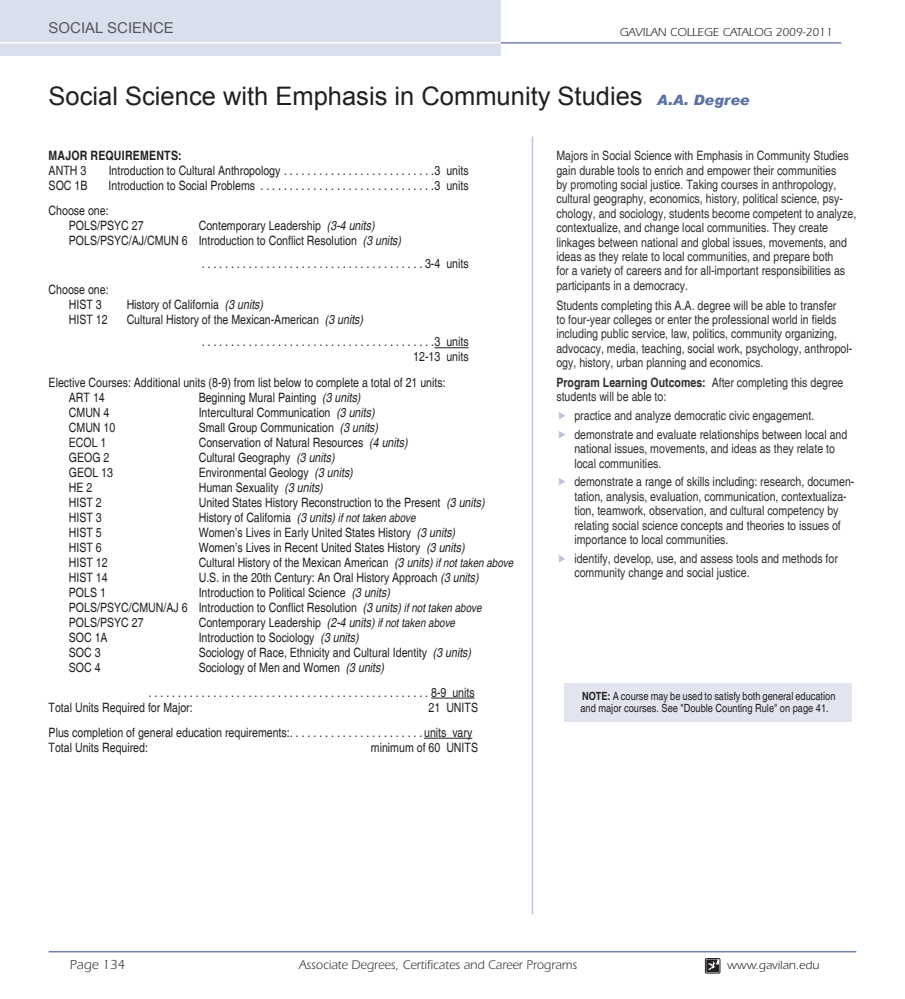
<style>
.page{position:relative;width:905px;height:999px;background:#fff}
.page>*{position:absolute;margin:0;border:0;box-sizing:border-box;transform-origin:0 0}
.t1{font:25.5px "Arial";color:#231f20}
.t2{font:15px "Arial";color:#57585a}
.t3{font:13.5px "Itc Eras";color:#312f30}
.t4{font:condensed 12.9px/15px "Helvetica";color:#231f20}
.t5{font:condensed 12.9px/14.4px "Helvetica";color:#312f30}
.t6{font:italic condensed 12.9px/23px "Helvetica";color:#231f20}
.t7{font:12.9px "Itc Eras";color:#312f30}
.t8{font:700 condensed 12.9px "Helvetica";letter-spacing:.015em;color:#231f20}
.t9{font:12px "Itc Eras";color:#231f20}
.t10{font:condensed 11.25px/12px "Helvetica";color:#231f20}
.s1{font-weight:900;font-style:italic;font-size:14.25px;color:#5b72a6}
.s2{font-style:italic}
.s3{font-style:normal}
.s4{font-style:italic;font-size:12px}
.s5{font-weight:700}
</style>
<div class="page">
<hr style="left:531px;top:136px;width:2px;height:778px;background:#bbc2db">
<hr style="left:49px;top:951px;width:807px;height:1px;background:#7183b1">
<div style="left:705px;top:958px;width:15px;height:16px;border:1px solid #231f20"></div>
<svg style="left:706px;top:959px;width:13px;height:13px"></svg>
<hr style="left:0;top:42px;width:841px;height:2px;background:#7183b1">
<div style="left:0;top:0;width:500px;height:56px;background:#dadfed"></div>
<hr style="left:0;top:42px;width:500px;height:2px;background:#fff">
<hr style="left:434px;top:347px;width:34px;height:1px;background:#231f20">
<hr style="left:431px;top:698px;width:43px;height:1px;background:#231f20">
<hr style="left:424px;top:738px;width:48px;height:1px;background:#231f20">
<div style="left:564px;top:684px;width:287px;height:38px;background:#e2e4ef"></div>
<p class="t2" style="left:49px;top:18px;width:116px">Social Science</p>
<p class="t9" style="left:619px;top:25px;width:214px">GAVILAN COLLEGE CATALOG 2009-2011</p>
<h1 class="t1" style="left:49px;top:79px;width:702px">Social Science with Emphasis in Community Studies <span class="s1">A.A. Degree</span></h1>
<p class="t8" style="left:49px;top:148px;width:50px">major require</p>
<p class="t8" style="left:140px;top:148px;width:43px">ments:</p>
<p class="t4" style="left:49px;top:163px;width:39px">ANTH 3</p>
<p class="t4" style="left:109px;top:163px;width:177px">Introduction to Cultural Anthropology..........................</p>
<p class="t4" style="left:434px;top:163px;width:36px">3 units</p>
<p class="t4" style="left:49px;top:178px;width:40px">SOC 1B</p>
<p class="t4" style="left:109px;top:178px;width:153px">Introduction to Social Problems ..............................</p>
<p class="t4" style="left:434px;top:178px;width:36px">3 units</p>
<p class="t4" style="left:69px;top:203px;width:76px;text-indent:-20px">Choose one:<br>POLS/PSYC 27</p>
<p class="t4" style="left:69px;top:218px;width:334px;text-indent:130px">Contemporary Leadership <span class="s2">(3-4 units)<br></span>POLS/PSYC/AJ/CMUN 6 Introduction to Conflict Resolution <span class="s2">(3 units)</span></p>
<p class="t6" style="left:202px;top:252px;width:268px">..................................... <span class="s3">3-4 units</span></p>
<p class="t4" style="left:69px;top:282px;width:41px;text-indent:-20px">Choose one:<br>HIST 3</p>
<p class="t4" style="left:127px;top:297px;width:138px">History of California <span class="s2">(3 units)</span></p>
<p class="t4" style="left:69px;top:312px;width:40px">HIST 12</p>
<p class="t6" style="left:202px;top:308px;width:268px;text-indent:-75px"><span class="s3">Cultural History of the Mexican-American</span> (3 units) ....................................... <span class="s3">3 units</span></p>
<p class="t4" style="left:49px;top:344px;width:421px;line-height:25.2px;text-indent:364px">12-13 units<br>Elective Courses: Additional units (8-9) from list below to complete a total of 21 units:</p>
<p class="t4" style="left:69px;top:390px;width:37px">ART 14</p>
<p class="t4" style="left:199px;top:390px;width:163px">Beginning Mural Painting <span class="s2">(3 units)</span></p>
<p class="t4" style="left:69px;top:405px;width:42px">CMUN 4</p>
<p class="t4" style="left:199px;top:405px;width:177px">Intercultural Communication <span class="s2">(3 units)</span></p>
<p class="t4" style="left:69px;top:420px;width:48px">CMUN 10</p>
<p class="t4" style="left:199px;top:420px;width:181px">Small Group Communication <span class="s2">(3 units)</span></p>
<p class="t4" style="left:69px;top:435px;width:39px">ECOL 1</p>
<p class="t4" style="left:199px;top:435px;width:210px">Conservation of Natural Resources <span class="s2">(4 units)</span></p>
<p class="t4" style="left:69px;top:450px;width:42px">GEOG 2</p>
<p class="t4" style="left:199px;top:450px;width:137px">Cultural Geography <span class="s2">(3 units)</span></p>
<p class="t4" style="left:69px;top:465px;width:46px">GEOL 13</p>
<p class="t4" style="left:199px;top:465px;width:156px">Environmental Geology <span class="s2">(3 units)</span></p>
<p class="t4" style="left:69px;top:480px;width:25px">HE 2</p>
<p class="t4" style="left:199px;top:480px;width:126px">Human Sexuality <span class="s2">(3 units)</span></p>
<p class="t4" style="left:69px;top:495px;width:34px">HIST 2</p>
<p class="t4" style="left:199px;top:495px;width:287px">United States History Reconstruction to the Present <span class="s2">(3 units)</span></p>
<p class="t4" style="left:69px;top:510px;width:34px">HIST 3</p>
<p class="t4" style="left:199px;top:510px;width:218px">History of California <span class="s2">(3 units)</span> <span class="s4">if not taken above</span></p>
<p class="t4" style="left:69px;top:525px;width:34px">HIST 5</p>
<p class="t4" style="left:199px;top:525px;width:258px">Women’s Lives in Early United States History <span class="s2">(3 units)</span></p>
<p class="t4" style="left:69px;top:540px;width:34px">HIST 6</p>
<p class="t4" style="left:199px;top:540px;width:267px">Women’s Lives in Recent United States History <span class="s2">(3 units)</span></p>
<p class="t4" style="left:69px;top:555px;width:40px">HIST 12</p>
<p class="t4" style="left:199px;top:555px;width:316px">Cultural History of the Mexican American <span class="s2">(3 units)</span> <span class="s4">if not taken above</span></p>
<p class="t4" style="left:69px;top:570px;width:40px">HIST 14</p>
<p class="t4" style="left:199px;top:570px;width:281px">U.S. in the 20th Century: An Oral History Approach <span class="s2">(3 units)</span></p>
<p class="t4" style="left:69px;top:585px;width:39px">POLS 1</p>
<p class="t4" style="left:69px;top:585px;width:414px;text-indent:130px">Introduction to Political Science <span class="s2">(3 units)<br></span>POLS/PSYC/CMUN/AJ 6 Introduction to Conflict Resolution <span class="s2">(3 units)</span> <span class="s4">if not taken above<br></span>POLS/PSYC 27</p>
<p class="t4" style="left:199px;top:615px;width:258px">Contemporary Leadership <span class="s2">(2-4 units)</span> <span class="s4">if not taken above</span></p>
<p class="t4" style="left:69px;top:630px;width:40px">SOC 1A</p>
<p class="t4" style="left:199px;top:630px;width:161px">Introduction to Sociology <span class="s2">(3 units)</span></p>
<p class="t4" style="left:69px;top:645px;width:33px">SOC 3</p>
<p class="t4" style="left:199px;top:645px;width:274px">Sociology of Race, Ethnicity and Cultural Identity <span class="s2">(3 units)</span></p>
<p class="t4" style="left:69px;top:660px;width:33px">SOC 4</p>
<p class="t4" style="left:199px;top:660px;width:187px">Sociology of Men and Women <span class="s2">(3 units)</span></p>
<p class="t4" style="left:146px;top:685px;width:4px">.................................................</p>
<p class="t4" style="left:431px;top:685px;width:45px">8-9 units</p>
<p class="t4" style="left:49px;top:700px;width:146px">Total Units Required for Major:</p>
<p class="t4" style="left:428px;top:700px;width:51px">21 UNITS</p>
<p class="t4" style="left:49px;top:725px;width:245px">Plus completion of general education requirements:.......................</p>
<p class="t4" style="left:424px;top:725px;width:50px">units vary</p>
<p class="t4" style="left:49px;top:740px;width:101px">Total Units Required:</p>
<p class="t4" style="left:371px;top:740px;width:109px">minimum of 60 UNITS</p>
<p class="t5" style="left:556px;top:149px;width:301px">Majors in Social Science with Emphasis in Community Studies gain durable tools to enrich and empower their communities<br>by promoting social justice. Taking courses in anthropology, cultural geography, economics, history, political science, psy&shy;chology, and sociology, students become competent to analyze, contextualize, and change local communities. They create linkages between national and global issues, movements, and ideas as they relate to local communities, and prepare both<br>for a variety of careers and for all-important responsibilities as participants in a democracy.</p>
<p class="t5" style="left:556px;top:298px;width:297px">Students completing this A.A. degree will be able to transfer<br>to four-year colleges or enter the professional world in fields including public service, law, politics, community organizing, advocacy, media, teaching, social work, psychology, anthropol&shy;ogy, history, urban planning and economics.</p>
<p class="t5" style="left:556px;top:375px;width:288px"><span class="s5">Program Learning Outcomes:</span> After completing this degree students will be able to:</p>
<p class="t5" style="left:574px;top:406px;width:274px;line-height:18.8px">practice and analyze democratic civic engagement. demonstrate and evaluate relationships between local and</p>
<p class="t5" style="left:574px;top:442px;width:262px">national issues, movements, and ideas as they relate to local communities.</p>
<p class="t5" style="left:574px;top:475px;width:281px">demonstrate a range of skills including: research, documen&shy;tation, analysis, evaluation, communication, contextualiza&shy;tion, teamwork, observation, and cultural competency by relating social science concepts and theories to issues of importance to local communities.</p>
<p class="t5" style="left:574px;top:551px;width:265px">identify, develop, use, and assess tools and methods for community change and social justice.</p>
<p class="t10" style="left:580px;top:690px;width:256px"><span class="s5">NOTE:</span> A course may be used to satisfy both general education and major courses. See "Double Counting Rule" on page 41.</p>
<p class="t7" style="left:299px;top:957px;width:279px">Associate Degrees, Certificates and Career Programs</p>
<p class="t3" style="left:70px;top:957px;width:57px">Page 134</p>
<p class="t9" style="left:727px;top:958px;width:94px">www.gavilan.edu</p>
</div>
